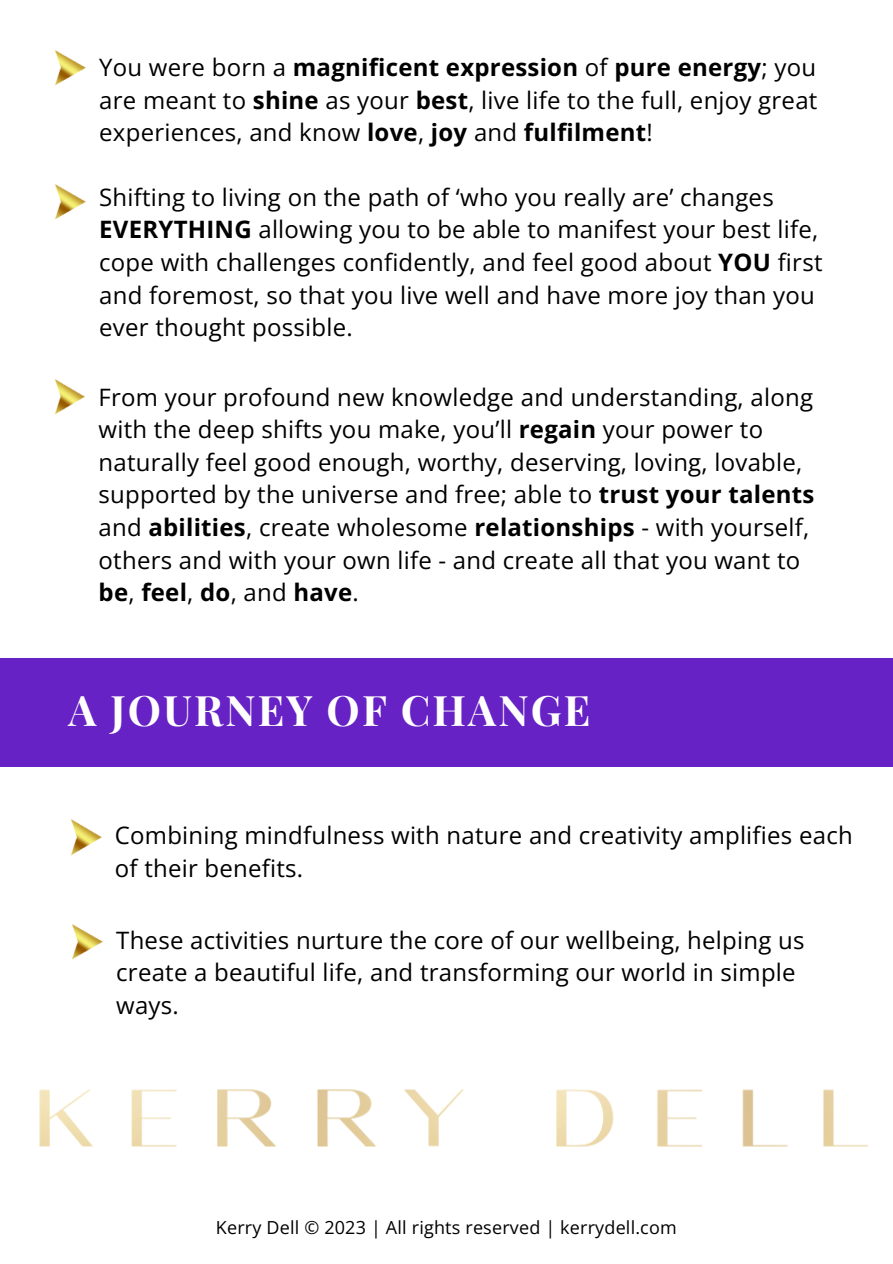
<style>
.page{position:relative;width:893px;height:1264px;background:#fff}
.page>*{position:absolute;margin:0;border:0;box-sizing:border-box;transform-origin:0 0}
.t1{font:700 42px "Playfair Display";letter-spacing:.05em;color:#fff}
.t2{font:24px/32.5px "Open Sans";letter-spacing:.01em;color:#000}
.t3{font:18px "Open Sans";letter-spacing:.01em;color:#000}
.s1{font-weight:700}
</style>
<div class="page">
<img style="left:39px;top:1089px;width:829px;height:58px">
<img style="left:54px;top:50px;width:32px;height:36px">
<div style="left:0;top:658px;width:892px;height:108px;background:#6722c5"></div>
<img style="left:54px;top:184px;width:32px;height:36px">
<img style="left:54px;top:379px;width:31px;height:36px">
<img style="left:70px;top:819px;width:32px;height:37px">
<img style="left:71px;top:924px;width:32px;height:36px">
<p class="t2" style="left:99px;top:51px;width:719px;text-align:justify">You were born a <span class="s1">magnificent expression</span> of <span class="s1">pure energy</span>; you are meant to <span class="s1">shine</span> as your <span class="s1">best</span>, live life to the full, enjoy great experiences, and know <span class="s1">love</span>, <span class="s1">joy</span> and <span class="s1">fulfilment</span>!</p>
<p class="t2" style="left:99px;top:180px;width:724px">Shifting to living on the path of ‘who you really are’ changes <span class="s1">EVERYTHING</span> allowing you to be able to manifest your best life, cope with challenges confidently, and feel good about <span class="s1">YOU</span> first and foremost, so that you live well and have more joy than you ever thought possible.</p>
<p class="t2" style="left:99px;top:380px;width:717px">From your profound new knowledge and understanding, along with the deep shifts you make, you’ll <span class="s1">regain</span> your power to naturally feel good enough, worthy, deserving, loving, lovable, supported by the universe and free; able to <span class="s1">trust your talents </span>and <span class="s1">abilities</span>, create wholesome <span class="s1">relationships</span> - with yourself, others and with your own life - and create all that you want to <span class="s1">be</span>, <span class="s1">feel</span>, <span class="s1">do</span>, and <span class="s1">have</span>.</p>
<p class="t1" style="left:68px;top:680px;width:523px">A JOURNEY OF CHANGE</p>
<p class="t2" style="left:115px;top:818px;width:739px">Combining mindfulness with nature and creativity amplifies each of their benefits.</p>
<p class="t2" style="left:116px;top:922px;width:689px">These activities nurture the core of our wellbeing, helping us create a beautiful life, and transforming our world in simple ways.</p>
<p class="t3" style="left:216px;top:1214px;width:462px">Kerry Dell © 2023 | All rights reserved | kerrydell.com</p>
</div>
